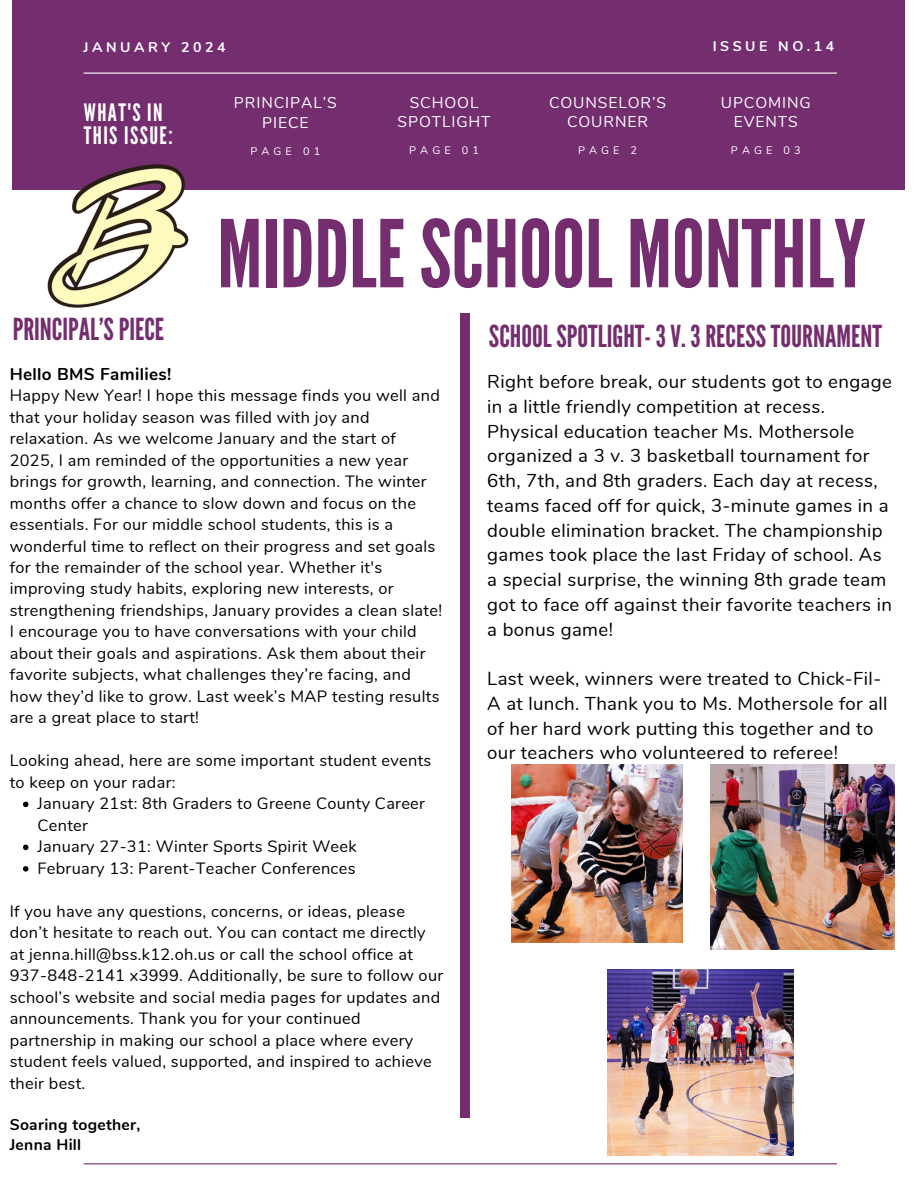
<style>
.page{position:relative;width:918px;height:1188px;background:#fff}
.page>*{position:absolute;margin:0;border:0;box-sizing:border-box;transform-origin:0 0}
.t1{font:93.15px "League Gothic";color:#742e6f}
.t2{font:30.3px "League Gothic";color:#742e6f}
.t3{font:24px/23.2px "League Gothic";letter-spacing:.06em;color:#fff}
.t4{font:18.6px/24.8px "Nunito";letter-spacing:.02em;color:#000}
.t5{font:700 17.1px "Nunito";letter-spacing:.02em;color:#000}
.t6{font:16.35px/21.5px "Nunito";letter-spacing:.02em;color:#000}
.t7{font:15.6px/19px "Nunito";letter-spacing:.06em;color:#fff;text-align:center}
.t8{font:700 15.6px "Nunito";letter-spacing:.02em;color:#000}
.t9{font:700 14.1px "Nunito";letter-spacing:.25em;color:#fff}
.t10{font:10.95px "Nunito";letter-spacing:.38em;color:#fff}
</style>
<div class="page">
<div style="left:13px;top:0;width:892px;height:190px;background:#742e6f"></div>
<hr style="left:84px;top:73px;width:753px;height:1px;background:#fff">
<hr style="left:84px;top:1163px;width:753px;height:1px;background:#742e6f">
<div style="left:460px;top:313px;width:9px;height:804px;background:#742e6f"></div>
<img style="left:47px;top:164px;width:142px;height:144px">
<img style="left:710px;top:765px;width:185px;height:184px">
<img style="left:512px;top:765px;width:171px;height:177px">
<img style="left:608px;top:970px;width:185px;height:186px">
<svg style="left:23px;top:802px;width:5px;height:5px"></svg>
<svg style="left:23px;top:845px;width:5px;height:5px"></svg>
<svg style="left:23px;top:866px;width:5px;height:6px"></svg>
<p class="t9" style="left:84px;top:38px;width:143px">JANUARY 2024</p>
<h5 class="t9" style="left:713px;top:37px;width:123px">ISSUE NO.14</h5>
<p class="t3" style="left:84px;top:101px;width:90px">WHAT'S IN<br>THIS ISSUE:</p>
<p class="t7" style="left:234px;top:94px;width:104px">PRINCIPAL’S<br>PIECE</p>
<p class="t10" style="left:250px;top:144px;width:71px">PAGE 01</p>
<p class="t7" style="left:398px;top:93px;width:94px">SCHOOL<br>SPOTLIGHT</p>
<p class="t10" style="left:409px;top:143px;width:71px">PAGE 01</p>
<h2 class="t7" style="left:549px;top:93px;width:119px">COUNSELOR’S<br>COURNER</h2>
<p class="t10" style="left:578px;top:143px;width:61px">PAGE 2</p>
<h2 class="t7" style="left:721px;top:93px;width:92px">UPCOMING<br>EVENTS</h2>
<p class="t10" style="left:731px;top:143px;width:71px">PAGE 03</p>
<p class="t1" style="left:217px;top:200px;width:650px">MIDDLESCHOOL MONTHLY</p>
<h3 class="t2" style="left:13px;top:312px;width:153px">PRINCIPAL’SPIECE</h3>
<h6 class="t5" style="left:10px;top:362px;width:163px">Hello BMS Families!</h6>
<p class="t6" style="left:10px;top:385px;width:434px">Happy New Year! I hope this message finds you well and that your holiday season was filled with joy and relaxation. As we welcome January and the start of 2025, I am reminded of the opportunities a new year brings for growth, learning, and connection. The winter months offer a chance to slow down and focus on the essentials. For our middle school students, this is a wonderful time to reflect on their progress and set goals for the remainder of the school year. Whether it's improving study habits, exploring new interests, or strengthening friendships, January provides a clean slate!<br>I encourage you to have conversations with your child about their goals and aspirations. Ask them about their favorite subjects, what challenges they’re facing, and how they’d like to grow. Last week’s MAP testing results are a great place to start!</p>
<h6 class="t6" style="left:10px;top:750px;width:423px">Looking ahead, here are some important student events to keep on your radar:</h6>
<p class="t6" style="left:37px;top:793px;width:389px">January 21st: 8th Graders to Greene County Career<br>Center</p>
<h6 class="t6" style="left:37px;top:836px;width:321px">January 27-31: Winter Sports Spirit Week</h6>
<p class="t6" style="left:37px;top:858px;width:320px">February 13: Parent-Teacher Conferences</p>
<h6 class="t6" style="left:10px;top:901px;width:435px">If you have any questions, concerns, or ideas, please don’t hesitate to reach out. You can contact me directly at jenna.hill@bss.k12.oh.us or call the school office at 937-848-2141 x3999. Additionally, be sure to follow our school’s website and social media pages for updates and announcements. Thank you for your continued partnership in making our school a place where every student feels valued, supported, and inspired to achieve their best.</h6>
<p class="t8" style="left:10px;top:1114px;width:132px">Soaring together,</p>
<h1 class="t8" style="left:10px;top:1135px;width:73px">Jenna Hill</h1>
<p class="t2" style="left:489px;top:319px;width:395px">SCHOOLSPOTLIGHT-3V.3RECESSTOURNAMENT</p>
<p class="t4" style="left:487px;top:370px;width:406px">Right before break, our students got to engage in a little friendly competition at recess.<br>Physical education teacher Ms. Mothersole organized a 3 v. 3 basketball tournament for 6th, 7th, and 8th graders. Each day at recess, teams faced off for quick, 3-minute games in a double elimination bracket. The championship games took place the last Friday of school. As a special surprise, the winning 8th grade team got to face off against their favorite teachers in a bonus game!</p>
<p class="t4" style="left:487px;top:667px;width:402px">Last week, winners were treated to Chick-Fil-A at lunch. Thank you to Ms. Mothersole for all of her hard work putting this together and to our teachers who volunteered to referee!</p>
</div>
